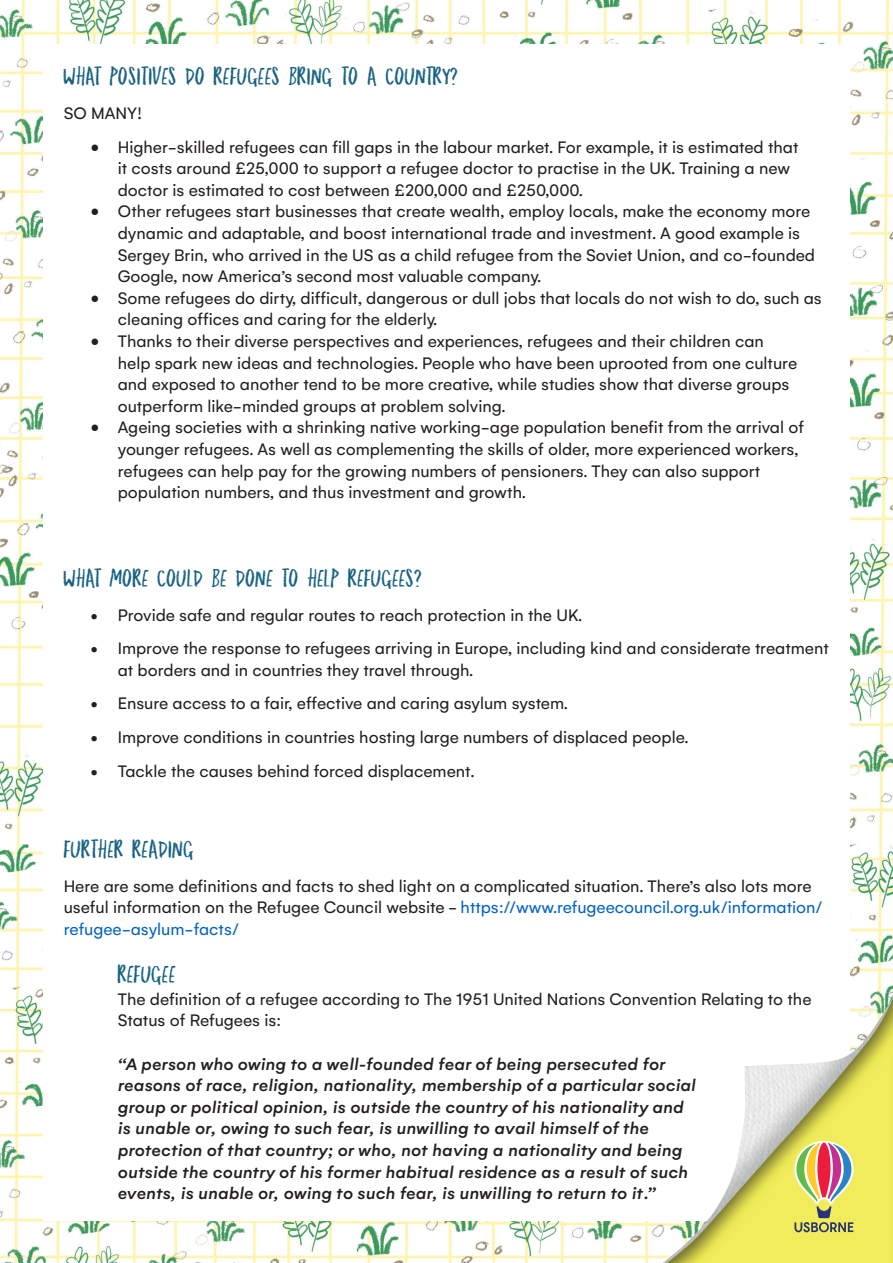
<style>
.page{position:relative;width:893px;height:1263px;background:#fff}
.page>*{position:absolute;margin:0;border:0;box-sizing:border-box;transform-origin:0 0}
.t1{font:30px "Melissa Hand";color:#176181}
.t2{font:18px/21.6px "Gelion";color:#231f20}
.t3{font:italic 500 18px/21.6px "Gelion";letter-spacing:-.005em;color:#231f20}
.s1{color:#0563c1}
</style>
<div class="page">
<img style="left:0;top:0;width:893px;height:1263px">
<div style="left:43px;top:44px;width:807px;height:1177px;background:#fff"></div>
<img style="left:662px;top:996px;width:231px;height:267px">
<svg style="left:794px;top:1141px;width:59px;height:91px;background:#cbb47a"></svg>
<p class="t1" style="left:64px;top:62px;width:395px">WHAT POSITIVES DO REFUGEES BRING TO A COUNTRY?</p>
<p class="t2" style="left:64px;top:102px;width:80px">SO MANY!</p>
<p class="t2" style="left:118px;top:136px;width:682px;text-indent:-27px">• Higher-skilled refugees can fill gaps in the labour market. For example, it is estimated that it costs around £25,000 to support a refugee doctor to practise in the UK. Training a new doctor is estimated to cost between £200,000 and £250,000.</p>
<p class="t2" style="left:118px;top:201px;width:699px;text-indent:-27px">• Other refugees start businesses that create wealth, employ locals, make the economy more dynamic and adaptable, and boost international trade and investment. A good example is Sergey Brin, who arrived in the US as a child refugee from the Soviet Union, and co-founded Google, now America’s second most valuable company.</p>
<p class="t2" style="left:118px;top:287px;width:706px;text-indent:-27px">• Some refugees do dirty, difficult, dangerous or dull jobs that locals do not wish to do, such as cleaning offices and caring for the elderly.</p>
<p class="t2" style="left:118px;top:330px;width:681px;text-indent:-27px">• Thanks to their diverse perspectives and experiences, refugees and their children can help spark new ideas and technologies. People who have been uprooted from one culture and exposed to another tend to be more creative, while studies show that diverse groups outperform like-minded groups at problem solving.</p>
<p class="t2" style="left:118px;top:417px;width:688px;text-indent:-27px">• Ageing societies with a shrinking native working-age population benefit from the arrival of younger refugees. As well as complementing the skills of older, more experienced workers, refugees can help pay for the growing numbers of pensioners. They can also support population numbers, and thus investment and growth.</p>
<p class="t1" style="left:64px;top:564px;width:359px">WHAT MORE COULD BE DONE TO HELP REFUGEES?</p>
<p class="t2" style="left:91px;top:604px;width:493px">• Provide safe and regular routes to reach protection in the UK.</p>
<p class="t2" style="left:118px;top:637px;width:712px;text-indent:-27px">• Improve the response to refugees arriving in Europe, including kind and considerate treatment at borders and in countries they travel through.</p>
<p class="t2" style="left:91px;top:693px;width:479px">• Ensure access to a fair, effective and caring asylum system.</p>
<p class="t2" style="left:91px;top:726px;width:599px">• Improve conditions in countries hosting large numbers of displaced people.</p>
<p class="t2" style="left:91px;top:760px;width:385px">• Tackle the causes behind forced displacement.</p>
<p class="t1" style="left:64px;top:835px;width:132px">FURTHER READING</p>
<p class="t2" style="left:64px;top:875px;width:760px">Here are some definitions and facts to shed light on a complicated situation. There’s also lots more useful information on the Refugee Council website - <span class="s1">https://www.refugeecouncil.org.uk/information/ refugee-asylum-facts/</span></p>
<p class="t1" style="left:118px;top:960px;width:59px">REFUGEE</p>
<p class="t2" style="left:118px;top:988px;width:695px">The definition of a refugee according to The 1951 United Nations Convention Relating to the<br>Status of Refugees is:</p>
<p class="t3" style="left:118px;top:1053px;width:580px">“A person who owing to a well-founded fear of being persecuted for reasons of race, religion, nationality, membership of a particular social group or political opinion, is outside the country of his nationality and is unable or, owing to such fear, is unwilling to avail himself of the protection of that country; or who, not having a nationality and being outside the country of his former habitual residence as a result of such events, is unable or, owing to such fear, is unwilling to return to it.”</p>
</div>
